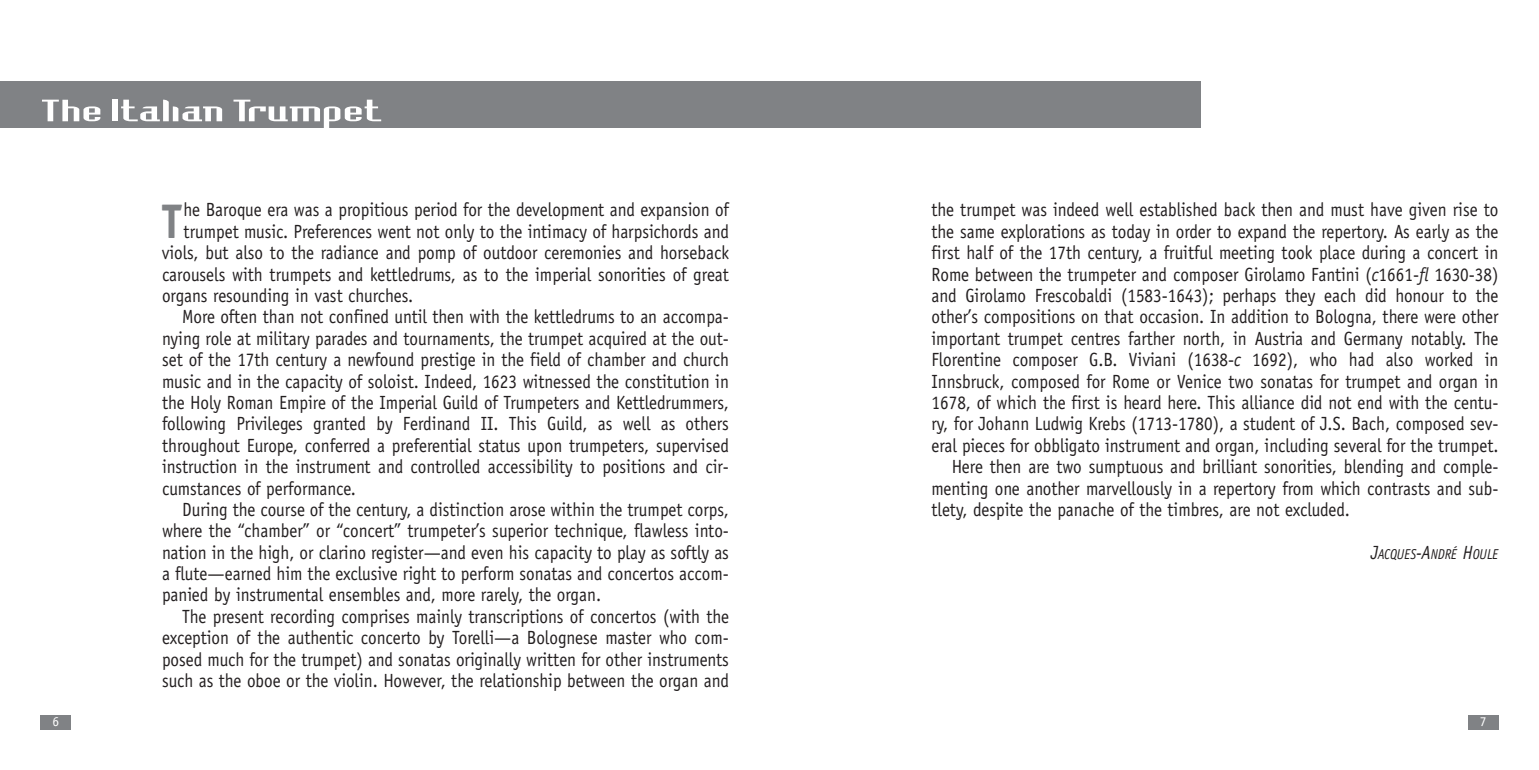
<style>
.page{position:relative;width:1539px;height:770px;background:#fff}
.page>*{position:absolute;margin:0;border:0;box-sizing:border-box;transform-origin:0 0}
.t1{font:81px "Badloc ICG Compression";color:#fff;scale:.83 1}
.t2{font:700 48.6px "Officina Sans";color:#808285;scale:.9 1}
.t3{font:19.12px "Officina Sans";color:#231f20;scale:.9 1}
.t4{font:italic 14.4px "Officina Sans";color:#231f20;scale:.9 1}
.t5{font:13.5px "Officina Sans";color:#fff}
.s1{font-style:italic}
.s2{font-size:19.12px}
</style>
<div class="page">
<div style="left:770px;top:81px;width:431px;height:46px;background:#808285"></div>
<div style="left:0;top:81px;width:770px;height:46px;background:#808285"></div>
<div style="left:40px;top:714px;width:31px;height:15px;background:#808285"></div>
<div style="left:1468px;top:714px;width:30px;height:15px;background:#808285"></div>
<h1 class="t1" style="left:40px;top:46px;width:413px">TheItalianTrumpet</h1>
<h2 class="t2" style="left:162px;top:203px;width:23px">T</h2>
<p class="t3" style="left:184px;top:203px;width:607px">he Baroque era was a propitious period for the development and expansion of</p>
<p class="t3" style="left:184px;top:224px;width:607px">trumpet music. Preferences went not only to the intimacy of harpsichords and</p>
<p class="t3" style="left:162px;top:245px;width:632px">viols, but also to the radiance and pomp of outdoor ceremonies and horseback</p>
<p class="t3" style="left:162px;top:267px;width:632px">carousels with trumpets and kettledrums, as to the imperial sonorities of great</p>
<p class="t3" style="left:162px;top:288px;width:281px">organs resounding in vast churches.</p>
<p class="t3" style="left:182px;top:310px;width:609px">More often than not confined until then with the kettledrums to an accompa-</p>
<p class="t3" style="left:162px;top:331px;width:632px">nying role at military parades and tournaments, the trumpet acquired at the out-</p>
<p class="t3" style="left:162px;top:352px;width:632px">set of the 17th century a newfound prestige in the field of chamber and church</p>
<p class="t3" style="left:162px;top:374px;width:632px">music and in the capacity of soloist. Indeed, 1623 witnessed the constitution in</p>
<p class="t3" style="left:162px;top:395px;width:632px">the Holy Roman Empire of the Imperial Guild of Trumpeters and Kettledrummers,</p>
<p class="t3" style="left:162px;top:416px;width:632px">following Privileges granted by Ferdinand II. This Guild, as well as others</p>
<p class="t3" style="left:162px;top:438px;width:631px">throughout Europe, conferred a preferential status upon trumpeters, supervised</p>
<p class="t3" style="left:162px;top:459px;width:632px">instruction in the instrument and controlled accessibility to positions and cir-</p>
<p class="t3" style="left:162px;top:480px;width:217px">cumstances of performance.</p>
<p class="t3" style="left:182px;top:502px;width:609px">During the course of the century, a distinction arose within the trumpet corps,</p>
<p class="t3" style="left:162px;top:523px;width:632px">where the “chamber” or “concert” trumpeter’s superior technique, flawless into-</p>
<p class="t3" style="left:162px;top:545px;width:632px">nation in the high, or clarino register—and even his capacity to play as softly as</p>
<p class="t3" style="left:162px;top:566px;width:632px">a flute—earned him the exclusive right to perform sonatas and concertos accom-</p>
<p class="t3" style="left:162px;top:587px;width:490px">panied by instrumental ensembles and, more rarely, the organ.</p>
<p class="t3" style="left:182px;top:609px;width:609px">The present recording comprises mainly transcriptions of concertos (with the</p>
<p class="t3" style="left:162px;top:630px;width:632px">exception of the authentic concerto by Torelli—a Bolognese master who com-</p>
<p class="t3" style="left:162px;top:651px;width:632px">posed much for the trumpet) and sonatas originally written for other instruments</p>
<p class="t3" style="left:162px;top:673px;width:631px">such as the oboe or the violin. However, the relationship between the organ and</p>
<p class="t3" style="left:932px;top:203px;width:631px">the trumpet was indeed well established back then and must have given rise to</p>
<p class="t3" style="left:932px;top:224px;width:632px">the same explorations as today in order to expand the repertory. As early as the</p>
<p class="t3" style="left:932px;top:245px;width:632px">first half of the 17th century, a fruitful meeting took place during a concert in</p>
<p class="t3" style="left:932px;top:267px;width:632px">Rome between the trumpeter and composer Girolamo Fantini (<span class="s1">c</span>1661-<span class="s1">fl</span> 1630-38)</p>
<p class="t3" style="left:932px;top:288px;width:632px">and Girolamo Frescobaldi (1583-1643); perhaps they each did honour to the</p>
<p class="t3" style="left:932px;top:309px;width:632px">other’s compositions on that occasion. In addition to Bologna, there were other</p>
<p class="t3" style="left:932px;top:331px;width:632px">important trumpet centres farther north, in Austria and Germany notably. The</p>
<p class="t3" style="left:932px;top:352px;width:632px">Florentine composer G.B. Viviani (1638-<span class="s1">c</span> 1692), who had also worked in</p>
<p class="t3" style="left:932px;top:374px;width:632px">Innsbruck, composed for Rome or Venice two sonatas for trumpet and organ in</p>
<p class="t3" style="left:932px;top:395px;width:632px">1678, of which the first is heard here. This alliance did not end with the centu-</p>
<p class="t3" style="left:932px;top:416px;width:632px">ry, for Johann Ludwig Krebs (1713-1780), a student of J.S. Bach, composed sev-</p>
<p class="t3" style="left:932px;top:438px;width:632px">eral pieces for obbligato instrument and organ, including several for the trumpet.</p>
<p class="t3" style="left:952px;top:459px;width:609px">Here then are two sumptuous and brilliant sonorities, blending and comple-</p>
<p class="t3" style="left:932px;top:480px;width:632px">menting one another marvellously in a repertory from which contrasts and sub-</p>
<p class="t3" style="left:932px;top:502px;width:466px">tlety, despite the panache of the timbres, are not excluded.</p>
<p class="t4" style="left:1371px;top:548px;width:143px"><span class="s2">J</span>ACQUES<span class="s2">-A</span>NDRÉ <span class="s2">H</span>OULE</p>
<p class="t5" style="left:52px;top:715px;width:8px">6</p>
<p class="t5" style="left:1480px;top:715px;width:8px">7</p>
</div>
